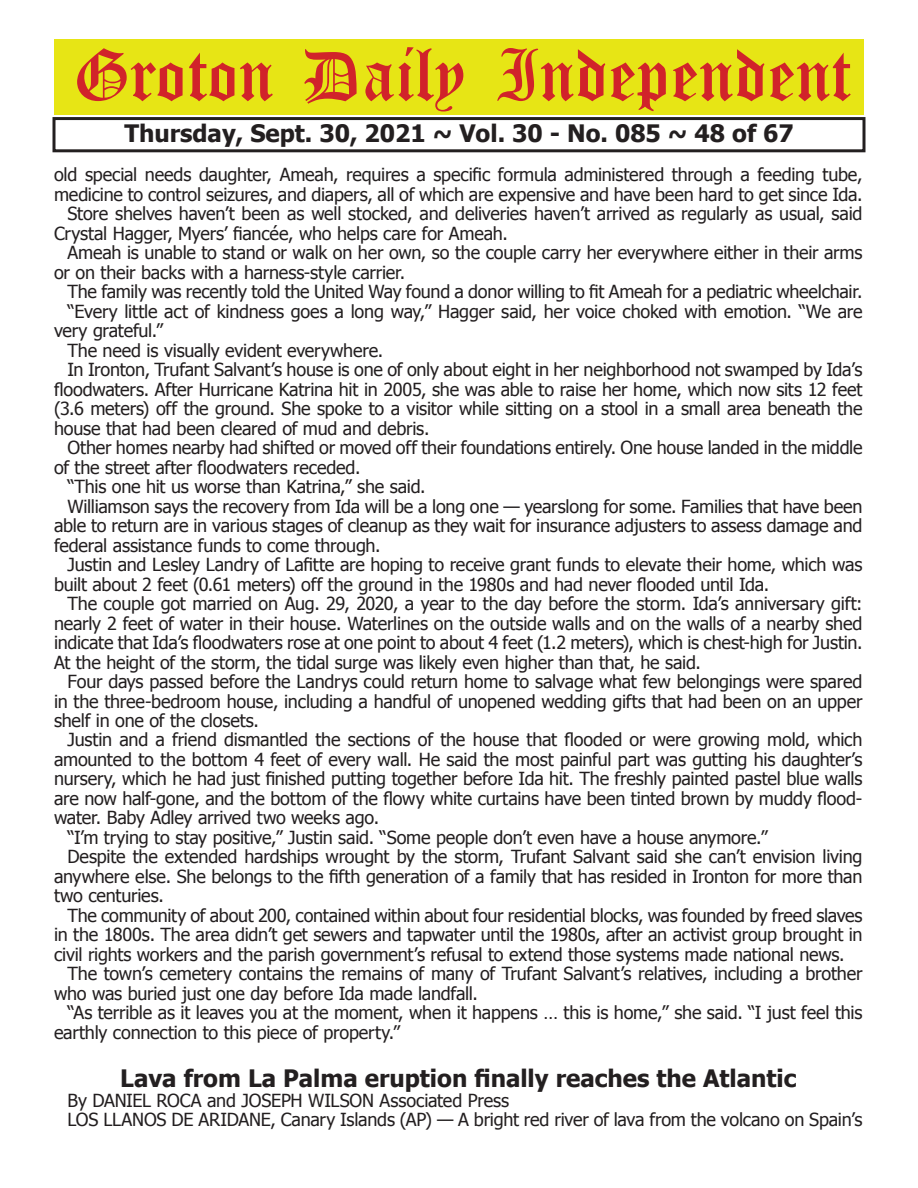
<style>
.page{position:relative;width:918px;height:1188px;background:#fff}
.page>*{position:absolute;margin:0;border:0;box-sizing:border-box;transform-origin:0 0}
.t1{font:54px "Old English Five";color:#d1232a}
.t2{font:700 24px "Tahoma";color:#231f20}
.t3{font:18px/19.5px "Tahoma";letter-spacing:-.015em;color:#231f20}
</style>
<div class="page">
<div style="left:52px;top:117px;width:814px;height:35px;border:3px solid #231f20"></div>
<div style="left:54px;top:40px;width:810px;height:75px;background:#e7e515"></div>
<h1 class="t1" style="left:73px;top:50px;width:779px">Groton Daily Independent</h1>
<h2 class="t2" style="left:124px;top:116px;width:671px">Thursday, Sept. 30, 2021 ~ Vol. 30 - No. 085 ~ 48 of 67</h2>
<p class="t3" style="left:54px;top:164px;width:810px">old special needs daughter, Ameah, requires a specific formula administered through a feeding tube,</p>
<p class="t3" style="left:54px;top:184px;width:810px">medicine to control seizures, and diapers, all of which are expensive and have been hard to get since Ida.</p>
<p class="t3" style="left:68px;top:203px;width:797px">Store shelves haven’t been as well stocked, and deliveries haven’t arrived as regularly as usual, said</p>
<p class="t3" style="left:54px;top:223px;width:455px">Crystal Hagger, Myers’ fiancée, who helps care for Ameah.</p>
<p class="t3" style="left:68px;top:242px;width:797px">Ameah is unable to stand or walk on her own, so the couple carry her everywhere either in their arms</p>
<p class="t3" style="left:54px;top:262px;width:353px">or on their backs with a harness-style carrier.</p>
<p class="t3" style="left:68px;top:281px;width:797px">The family was recently told the United Way found a donor willing to fit Ameah for a pediatric wheelchair.</p>
<p class="t3" style="left:68px;top:301px;width:797px">“Every little act of kindness goes a long way,” Hagger said, her voice choked with emotion. “We are</p>
<p class="t3" style="left:54px;top:320px;width:111px">very grateful.”</p>
<p class="t3" style="left:68px;top:339px;width:317px">The need is visually evident everywhere.</p>
<p class="t3" style="left:68px;top:359px;width:796px">In Ironton, Trufant Salvant’s house is one of only about eight in her neighborhood not swamped by Ida’s</p>
<p class="t3" style="left:54px;top:378px;width:810px">floodwaters. After Hurricane Katrina hit in 2005, she was able to raise her home, which now sits 12 feet</p>
<p class="t3" style="left:54px;top:398px;width:810px">(3.6 meters) off the ground. She spoke to a visitor while sitting on a stool in a small area beneath the</p>
<p class="t3" style="left:54px;top:417px;width:377px">house that had been cleared of mud and debris.</p>
<p class="t3" style="left:68px;top:437px;width:797px">Other homes nearby had shifted or moved off their foundations entirely. One house landed in the middle</p>
<p class="t3" style="left:54px;top:456px;width:308px">of the street after floodwaters receded.</p>
<p class="t3" style="left:68px;top:476px;width:360px">“This one hit us worse than Katrina,” she said.</p>
<p class="t3" style="left:68px;top:495px;width:796px">Williamson says the recovery from Ida will be a long one — yearslong for some. Families that have been</p>
<p class="t3" style="left:54px;top:515px;width:810px">able to return are in various stages of cleanup as they wait for insurance adjusters to assess damage and</p>
<p class="t3" style="left:54px;top:534px;width:328px">federal assistance funds to come through.</p>
<p class="t3" style="left:68px;top:554px;width:796px">Justin and Lesley Landry of Lafitte are hoping to receive grant funds to elevate their home, which was</p>
<p class="t3" style="left:54px;top:573px;width:717px">built about 2 feet (0.61 meters) off the ground in the 1980s and had never flooded until Ida.</p>
<p class="t3" style="left:68px;top:593px;width:796px">The couple got married on Aug. 29, 2020, a year to the day before the storm. Ida’s anniversary gift:</p>
<p class="t3" style="left:54px;top:612px;width:810px">nearly 2 feet of water in their house. Waterlines on the outside walls and on the walls of a nearby shed</p>
<p class="t3" style="left:54px;top:632px;width:810px">indicate that Ida’s floodwaters rose at one point to about 4 feet (1.2 meters), which is chest-high for Justin.</p>
<p class="t3" style="left:54px;top:651px;width:648px">At the height of the storm, the tidal surge was likely even higher than that, he said.</p>
<p class="t3" style="left:68px;top:671px;width:796px">Four days passed before the Landrys could return home to salvage what few belongings were spared</p>
<p class="t3" style="left:54px;top:690px;width:810px">in the three-bedroom house, including a handful of unopened wedding gifts that had been on an upper</p>
<p class="t3" style="left:54px;top:710px;width:207px">shelf in one of the closets.</p>
<p class="t3" style="left:68px;top:729px;width:796px">Justin and a friend dismantled the sections of the house that flooded or were growing mold, which</p>
<p class="t3" style="left:54px;top:749px;width:810px">amounted to the bottom 4 feet of every wall. He said the most painful part was gutting his daughter’s</p>
<p class="t3" style="left:54px;top:768px;width:810px">nursery, which he had just finished putting together before Ida hit. The freshly painted pastel blue walls</p>
<p class="t3" style="left:54px;top:788px;width:810px">are now half-gone, and the bottom of the flowy white curtains have been tinted brown by muddy flood-</p>
<p class="t3" style="left:54px;top:807px;width:327px">water. Baby Adley arrived two weeks ago.</p>
<p class="t3" style="left:68px;top:827px;width:702px">“I’m trying to stay positive,” Justin said. “Some people don’t even have a house anymore.”</p>
<p class="t3" style="left:68px;top:846px;width:797px">Despite the extended hardships wrought by the storm, Trufant Salvant said she can’t envision living</p>
<p class="t3" style="left:54px;top:866px;width:810px">anywhere else. She belongs to the fifth generation of a family that has resided in Ironton for more than</p>
<p class="t3" style="left:54px;top:885px;width:111px">two centuries.</p>
<p class="t3" style="left:68px;top:905px;width:797px">The community of about 200, contained within about four residential blocks, was founded by freed slaves</p>
<p class="t3" style="left:54px;top:924px;width:810px">in the 1800s. The area didn’t get sewers and tapwater until the 1980s, after an activist group brought in</p>
<p class="t3" style="left:54px;top:944px;width:792px">civil rights workers and the parish government’s refusal to extend those systems made national news.</p>
<p class="t3" style="left:68px;top:963px;width:796px">The town’s cemetery contains the remains of many of Trufant Salvant’s relatives, including a brother</p>
<p class="t3" style="left:54px;top:983px;width:425px">who was buried just one day before Ida made landfall.</p>
<p class="t3" style="left:68px;top:1002px;width:796px">“As terrible as it leaves you at the moment, when it happens … this is home,” she said. “I just feel this</p>
<p class="t3" style="left:54px;top:1022px;width:348px">earthly connection to this piece of property.”</p>
<h2 class="t2" style="left:120px;top:1062px;width:678px">Lava from La Palma eruption finally reaches the Atlantic</h2>
<p class="t3" style="left:68px;top:1090px;width:796px">By DANIEL ROCA and JOSEPH WILSON Associated Press<br>LOS LLANOS DE ARIDANE, Canary Islands (AP) — A bright red river of lava from the volcano on Spain’s</p>
</div>
